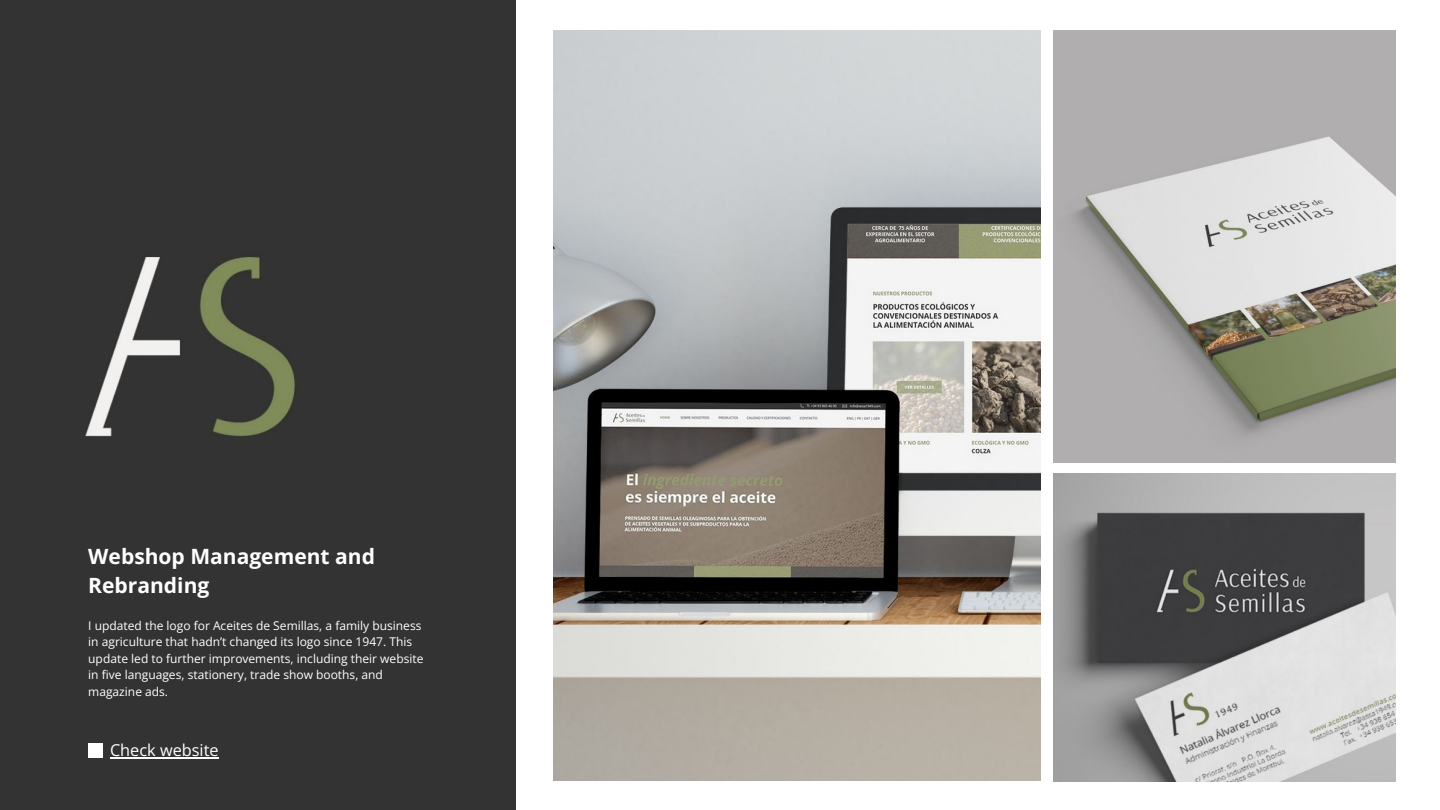
<style>
.page{position:relative;width:1440px;height:810px;background:#fff}
.page>*{position:absolute;margin:0;border:0;box-sizing:border-box;transform-origin:0 0}
.t1{font:700 21px/29.2px "Open Sans";color:#fff}
.t2{font:16.3px "Open Sans";color:#fff}
.t3{font:12px/16.5px "Open Sans";color:#fff}
</style>
<div class="page">
<img style="left:554px;top:30px;width:486px;height:751px">
<div style="left:0;top:0;width:516px;height:474px;background:#333"></div>
<img style="left:1053px;top:30px;width:342px;height:432px">
<img style="left:1053px;top:474px;width:342px;height:307px">
<div style="left:0;top:474px;width:516px;height:336px;background:#333"></div>
<div style="left:88px;top:743px;width:15px;height:14px;background:#fff"></div>
<hr style="left:110px;top:757px;width:109px;height:2px;background:#fff">
<h1 class="t1" style="left:88px;top:541px;width:288px">Webshop Management and<br>Rebranding</h1>
<p class="t3" style="left:88px;top:617px;width:337px">I updated the logo for Aceites de Semillas, a family business in agriculture that hadn’t changed its logo since 1947. This update led to further improvements, including their website in five languages, stationery, trade show booths, and magazine ads.</p>
<h2 class="t2" style="left:110px;top:738px;width:110px">Check website</h2>
</div>
